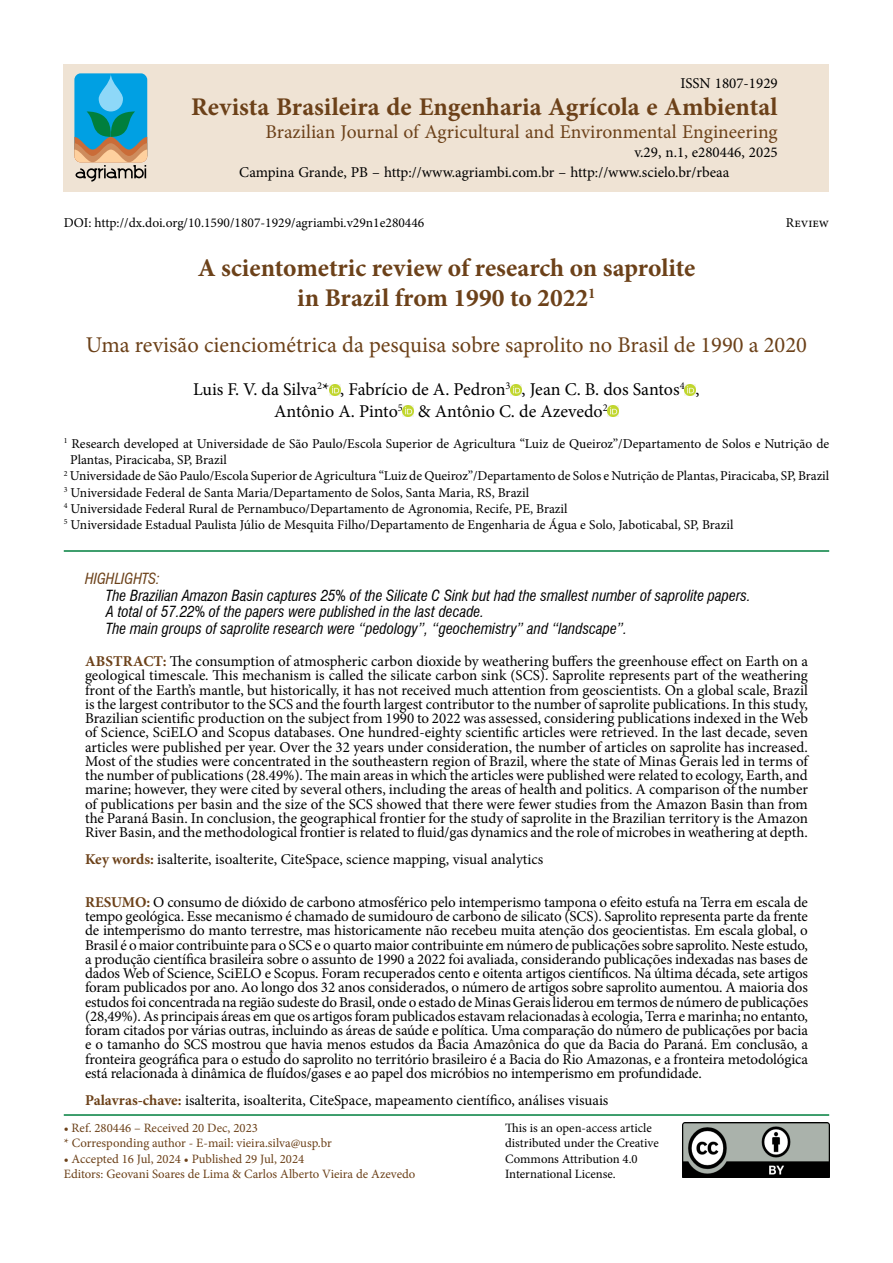
<style>
.page{position:relative;width:893px;height:1263px;background:#fff}
.page>*{position:absolute;margin:0;border:0;box-sizing:border-box;transform-origin:0 0}
.t1{font:700 25.5px/30.6px "Minion Pro";color:#6c4119;text-align:center}
.t2{font:22.5px "Minion Pro";color:#6c4119}
.t3{font:19.5px "Minion Pro";color:#6c4119}
.t4{font:18px/21.6px "Minion Pro";letter-spacing:-.005em;color:#000}
.t5{font:15px/14.2px "Minion Pro";letter-spacing:-.005em;color:#000;text-align:justify}
.t6{font:italic condensed 15px/16.5px "Swiss 721 BT";color:#000}
.t7{font:italic condensed 15px "Swiss 721 BT";color:#6c4119}
.t8{font:13.5px "Minion Pro";color:#000}
.t9{font:12.75px/15.3px "Minion Pro";color:#6c4119}
.t10{font:12.75px/15.3px "Minion Pro";letter-spacing:-.005em;color:#000}
.s1{font-weight:700;color:#6c4119}
</style>
<div class="page">
<div style="left:64px;top:64px;width:765px;height:127px;background:#efe3d4"></div>
<img style="left:682px;top:1123px;width:147px;height:55px">
<svg style="left:74px;top:73px;width:73px;height:109px;background:#53a2b4"></svg>
<hr style="left:64px;top:1114px;width:765px;height:2px;background:#007f3e">
<svg style="left:329px;top:384px;width:11px;height:11px"></svg>
<svg style="left:511px;top:384px;width:11px;height:11px"></svg>
<svg style="left:685px;top:384px;width:11px;height:11px"></svg>
<svg style="left:403px;top:406px;width:11px;height:11px"></svg>
<svg style="left:608px;top:406px;width:11px;height:11px"></svg>
<hr style="left:64px;top:550px;width:765px;height:2px;background:#007f3e">
<p class="t5" style="left:680px;top:76px;width:99px">ISSN 1807-1929</p>
<h1 class="t1" style="left:191px;top:91px;width:588px">Revista Brasileira de Engenharia Agrícola e Ambiental</h1>
<h3 class="t3" style="left:265px;top:119px;width:514px">Brazilian Journal of Agricultural and Environmental Engineering</h3>
<p class="t5" style="left:634px;top:145px;width:145px">v.29, n.1, e280446, 2025</p>
<p class="t5" style="left:239px;top:165px;width:492px">Campina Grande, PB – http://www.agriambi.com.br – http://www.scielo.br/rbeaa</p>
<p class="t8" style="left:64px;top:214px;width:362px">DOI: http://dx.doi.org/10.1590/1807-1929/agriambi.v29n1e280446</p>
<h1 class="t1" style="left:198px;top:252px;width:499px">A scientometric review of research on saprolite in Brazil from 1990 to 2022<sup>1</sup></h1>
<p class="t8" style="left:786px;top:214px;width:45px">Review</p>
<h2 class="t2" style="left:86px;top:330px;width:722px">Uma revisão cienciométrica da pesquisa sobre saprolito no Brasil de 1990 a 2020</h2>
<p class="t4" style="left:274px;top:379px;width:427px;text-indent:-81px">Luis F. V. da Silva<sup>2</sup>* , Fabrício de A. Pedron<sup>3</sup> , Jean C. B. dos Santos<sup>4</sup> ,<br>Antônio A. Pinto<sup>5</sup> &amp; Antônio C. de Azevedo<sup>2</sup></p>
<p class="t8" style="left:64px;top:435px;width:767px"><sup>1</sup> Research developed at Universidade de São Paulo/Escola Superior de Agricultura “Luiz de Queiroz”/Departamento de Solos e Nutrição de</p>
<p class="t8" style="left:70px;top:451px;width:158px">Plantas, Piracicaba, SP, Brazil</p>
<p class="t8" style="left:64px;top:467px;width:767px"><sup>2</sup> Universidade de São Paulo/Escola Superior de Agricultura “Luiz de Queiroz”/Departamento de Solos e Nutrição de Plantas, Piracicaba, SP, Brazil</p>
<p class="t8" style="left:64px;top:483px;width:467px"><sup>3</sup> Universidade Federal de Santa Maria/Departamento de Solos, Santa Maria, RS, Brazil</p>
<p class="t8" style="left:64px;top:499px;width:505px"><sup>4</sup> Universidade Federal Rural de Pernambuco/Departamento de Agronomia, Recife, PE, Brazil</p>
<p class="t8" style="left:64px;top:516px;width:671px"><sup>5</sup> Universidade Estadual Paulista Júlio de Mesquita Filho/Departamento de Engenharia de Água e Solo, Jaboticabal, SP, Brazil</p>
<p class="t7" style="left:85px;top:570px;width:76px">HIGHLIGHTS:</p>
<p class="t6" style="left:106px;top:587px;width:646px">The Brazilian Amazon Basin captures 25% of the Silicate C Sink but had the smallest number of saprolite papers.<br>A total of 57.22% of the papers were published in the last decade.<br>The main groups of saprolite research were “pedology”, “geochemistry” and “landscape”.</p>
<p class="t5" style="left:85px;top:654px;width:724px"><span class="s1">ABSTRACT:</span> The consumption of atmospheric carbon dioxide by weathering buffers the greenhouse effect on Earth on a geological timescale. This mechanism is called the silicate carbon sink (SCS). Saprolite represents part of the weathering front of the Earth’s mantle, but historically, it has not received much attention from geoscientists. On a global scale, Brazil is the largest contributor to the SCS and the fourth largest contributor to the number of saprolite publications. In this study, Brazilian scientific production on the subject from 1990 to 2022 was assessed, considering publications indexed in the Web of Science, SciELO and Scopus databases. One hundred-eighty scientific articles were retrieved. In the last decade, seven articles were published per year. Over the 32 years under consideration, the number of articles on saprolite has increased.<br>Most of the studies were concentrated in the southeastern region of Brazil, where the state of Minas Gerais led in terms of the number of publications (28.49%). The main areas in which the articles were published were related to ecology, Earth, and marine; however, they were cited by several others, including the areas of health and politics. A comparison of the number of publications per basin and the size of the SCS showed that there were fewer studies from the Amazon Basin than from the Paraná Basin. In conclusion, the geographical frontier for the study of saprolite in the Brazilian territory is the Amazon River Basin, and the methodological frontier is related to fluid/gas dynamics and the role of microbes in weathering at depth.</p>
<p class="t5" style="left:85px;top:852px;width:460px"><span class="s1">Key words:</span> isalterite, isoalterite, CiteSpace, science mapping, visual analytics</p>
<p class="t5" style="left:85px;top:895px;width:725px"><span class="s1">RESUMO:</span> O consumo de dióxido de carbono atmosférico pelo intemperismo tampona o efeito estufa na Terra em escala de tempo geológica. Esse mecanismo é chamado de sumidouro de carbono de silicato (SCS). Saprolito representa parte da frente de intemperismo do manto terrestre, mas historicamente não recebeu muita atenção dos geocientistas. Em escala global, o Brasil é o maior contribuinte para o SCS e o quarto maior contribuinte em número de publicações sobre saprolito. Neste estudo, a produção científica brasileira sobre o assunto de 1990 a 2022 foi avaliada, considerando publicações indexadas nas bases de dados Web of Science, SciELO e Scopus. Foram recuperados cento e oitenta artigos científicos. Na última década, sete artigos foram publicados por ano. Ao longo dos 32 anos considerados, o número de artigos sobre saprolito aumentou. A maioria dos estudos foi concentrada na região sudeste do Brasil, onde o estado de Minas Gerais liderou em termos de número de publicações (28,49%). As principais áreas em que os artigos foram publicados estavam relacionadas à ecologia, Terra e marinha; no entanto, foram citados por várias outras, incluindo as áreas de saúde e política. Uma comparação do número de publicações por bacia e o tamanho do SCS mostrou que havia menos estudos da Bacia Amazônica do que da Bacia do Paraná. Em conclusão, a fronteira geográfica para o estudo do saprolito no território brasileiro é a Bacia do Rio Amazonas, e a fronteira metodológica está relacionada à dinâmica de fluídos/gases e ao papel dos micróbios no intemperismo em profundidade.</p>
<p class="t5" style="left:85px;top:1093px;width:525px"><span class="s1">Palavras-chave:</span> isalterita, isoalterita, CiteSpace, mapeamento científico, análises visuais</p>
<p class="t9" style="left:64px;top:1120px;width:270px">• Ref. 280446 – Received 20 Dec, 2023<br>* Corresponding author - E-mail: vieira.silva@usp.br</p>
<p class="t9" style="left:64px;top:1151px;width:353px">• Accepted 16 Jul, 2024 • Published 29 Jul, 2024<br>Editors: Geovani Soares de Lima &amp; Carlos Alberto Vieira de Azevedo</p>
<p class="t10" style="left:505px;top:1120px;width:155px">This is an open-access article distributed under the Creative<br>Commons Attribution 4.0<br>International License.</p>
</div>
